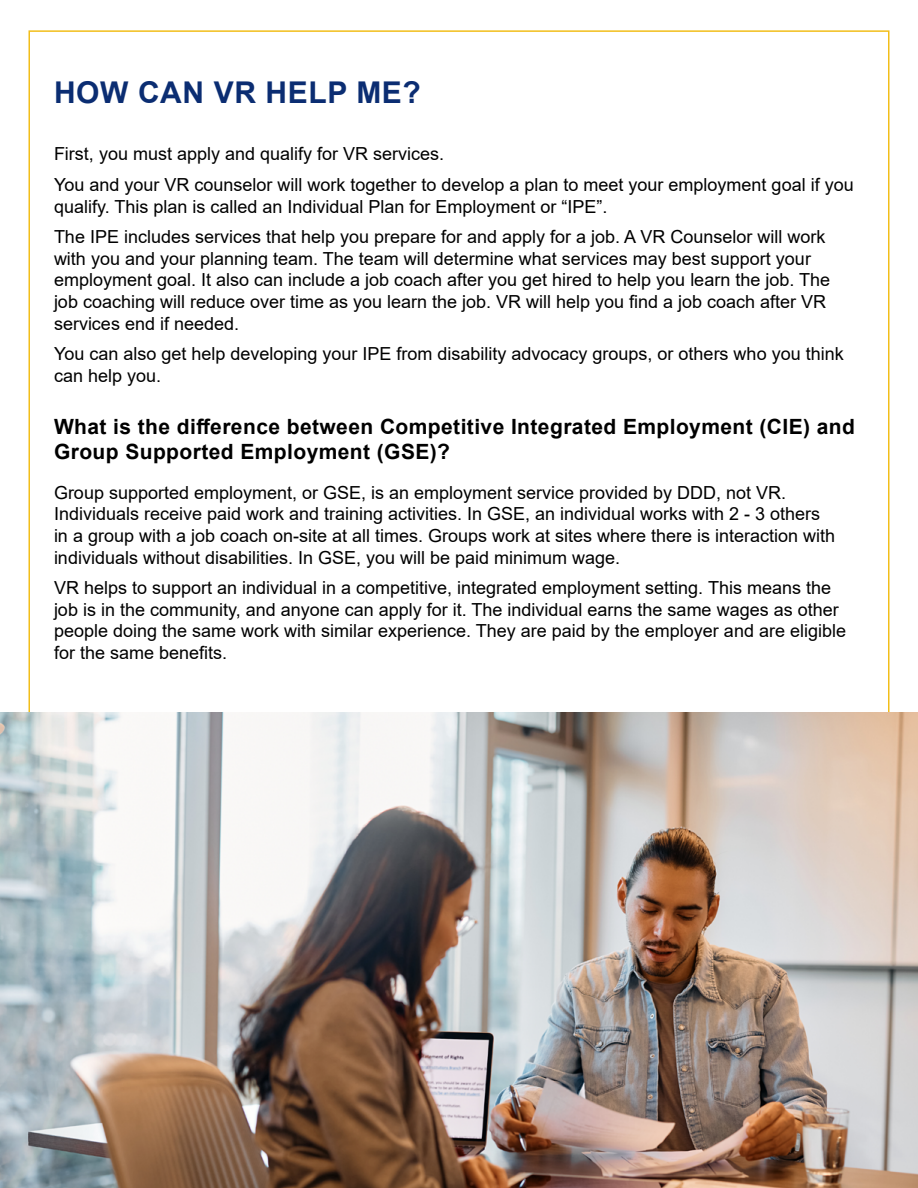
<style>
.page{position:relative;width:918px;height:1188px;background:#fff}
.page>*{position:absolute;margin:0;border:0;box-sizing:border-box;transform-origin:0 0}
.t1{font:700 30px "Arial";letter-spacing:.02em;color:#0b2d72}
.t2{font:700 21px/25.2px "Arial";letter-spacing:.02em;color:#000}
.t3{font:18px/21.6px "Arial";color:#000}
</style>
<div class="page">
<img style="left:0;top:713px;width:918px;height:475px">
<h1 class="t1" style="left:54px;top:71px;width:368px">HOW CAN VR HELP ME?</h1>
<p class="t3" style="left:54px;top:139px;width:801px;line-height:30.6px">First, you must apply and qualify for VR services.<br>You and your VR counselor will work together to develop a plan to meet your employment goal if you</p>
<p class="t3" style="left:54px;top:191px;width:773px;line-height:30.6px">qualify. This plan is called an Individual Plan for Employment or “IPE”.<br>The IPE includes services that help you prepare for and apply for a job. A VR Counselor will work</p>
<p class="t3" style="left:54px;top:248px;width:778px">with you and your planning team. The team will determine what services may best support your employment goal. It also can include a job coach after you get hired to help you learn the job. The job coaching will reduce over time as you learn the job. VR will help you find a job coach after VR services end if needed.</p>
<p class="t3" style="left:54px;top:343px;width:791px">You can also get help developing your IPE from disability advocacy groups, or others who you think can help you.</p>
<p class="t2" style="left:54px;top:414px;width:803px">What is the difference between Competitive Integrated Employment (CIE) and<br>Group Supported Employment (GSE)?</p>
<p class="t3" style="left:54px;top:482px;width:783px">Group supported employment, or GSE, is an employment service provided by DDD, not VR.<br>Individuals receive paid work and training activities. In GSE, an individual works with 2 - 3 others in a group with a job coach on-site at all times. Groups work at sites where there is interaction with individuals without disabilities. In GSE, you will be paid minimum wage.</p>
<p class="t3" style="left:54px;top:577px;width:794px">VR helps to support an individual in a competitive, integrated employment setting. This means the job is in the community, and anyone can apply for it. The individual earns the same wages as other people doing the same work with similar experience. They are paid by the employer and are eligible for the same benefits.</p>
</div>
